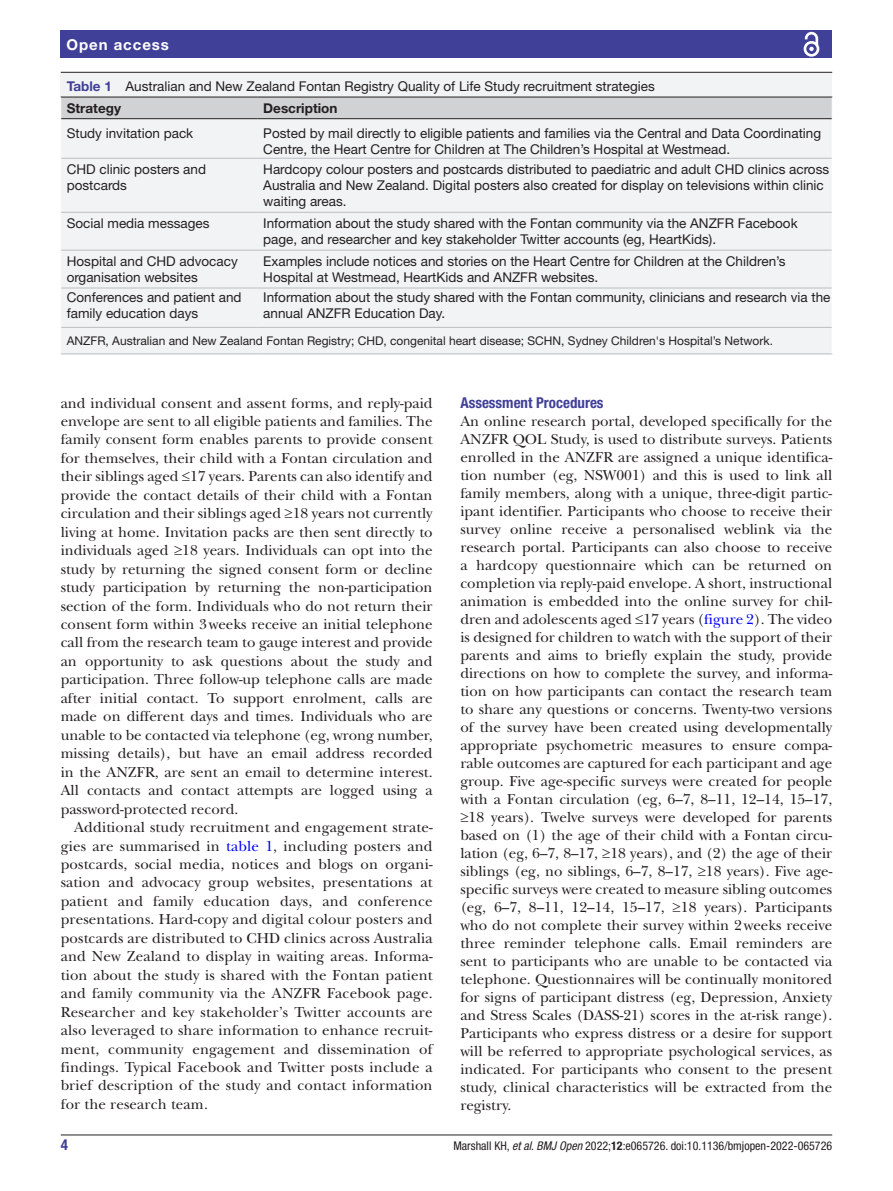
<style>
.page{position:relative;width:893px;height:1191px;background:#fff}
.page>*{position:absolute;margin:0;border:0;box-sizing:border-box;transform-origin:0 0}
.t1{font:15px/18px "New Baskerville";color:#231f20;text-align:justify}
.t2{font:700 condensed 15px "Helvetica Neue LT Std";color:#414099}
.t3{font:700 15px "Helvetica Neue LT Std";letter-spacing:.065em;color:#fff}
.t4{font:13.5px/16.2px "Helvetica Neue LT Std";color:#231f20}
.t5{font:700 13.5px "Helvetica Neue LT Std";color:#231f20}
.t6{font:12px "Helvetica Neue LT Std";color:#231f20}
.t7{font:condensed 12px "Helvetica Neue LT Std";color:#231f20}
.s1{font-weight:700;color:#414099}
.s2{font-weight:700}
.s3{color:#00f}
.s4{font-style:italic}
</style>
<div class="page">
<hr style="left:61px;top:1134px;width:771px;height:1px;background:#231f20">
<div style="left:61px;top:31px;width:771px;height:27px;background:#414099"></div>
<svg style="left:803px;top:31px;width:17px;height:26px"></svg>
<div style="left:61px;top:73px;width:771px;height:281px;background:#f2f3f4"></div>
<hr style="left:61px;top:72px;width:771px;height:1px;background:#231f20">
<hr style="left:61px;top:158px;width:196px;height:1px;background:#bcbdc0">
<hr style="left:257px;top:158px;width:575px;height:1px;background:#bcbdc0">
<hr style="left:61px;top:212px;width:196px;height:1px;background:#bcbdc0">
<hr style="left:257px;top:212px;width:575px;height:1px;background:#bcbdc0">
<hr style="left:61px;top:250px;width:196px;height:1px;background:#bcbdc0">
<hr style="left:257px;top:250px;width:575px;height:1px;background:#bcbdc0">
<hr style="left:61px;top:288px;width:196px;height:1px;background:#bcbdc0">
<hr style="left:257px;top:288px;width:575px;height:1px;background:#bcbdc0">
<hr style="left:257px;top:327px;width:575px;height:1px;background:#bcbdc0">
<hr style="left:61px;top:327px;width:196px;height:1px;background:#bcbdc0">
<hr style="left:61px;top:354px;width:196px;height:1px;background:#bcbdc0">
<hr style="left:257px;top:354px;width:575px;height:1px;background:#bcbdc0">
<svg style="left:60px;top:97px;width:773px;height:22px;background:#c6c7c9"></svg>
<p class="t3" style="left:66px;top:35px;width:104px">Open access</p>
<p class="t4" style="left:67px;top:75px;width:590px;line-height:22px"><span class="s1">Table 1</span> Australian and New Zealand Fontan Registry Quality of Life Study recruitment strategies<br><span class="s2">Strategy</span></p>
<p class="t5" style="left:263px;top:99px;width:76px">Description</p>
<p class="t4" style="left:67px;top:124px;width:128px">Study invitation pack</p>
<p class="t4" style="left:263px;top:124px;width:559px">Posted by mail directly to eligible patients and families via the Central and Data Coordinating<br>Centre, the Heart Centre for Children at The Children’s Hospital at Westmead.</p>
<p class="t4" style="left:67px;top:161px;width:141px">CHD clinic posters and postcards</p>
<p class="t4" style="left:263px;top:161px;width:567px">Hardcopy colour posters and postcards distributed to paediatric and adult CHD clinics across<br>Australia and New Zealand. Digital posters also created for display on televisions within clinic waiting areas.</p>
<p class="t4" style="left:67px;top:215px;width:144px">Social media messages</p>
<p class="t4" style="left:263px;top:215px;width:536px">Information about the study shared with the Fontan community via the ANZFR Facebook page, and researcher and key stakeholder Twitter accounts (eg, HeartKids).</p>
<p class="t4" style="left:67px;top:253px;width:173px">Hospital and CHD advocacy organisation websites</p>
<p class="t4" style="left:263px;top:253px;width:524px">Examples include notices and stories on the Heart Centre for Children at the Children’s<br>Hospital at Westmead, HeartKids and ANZFR websites.</p>
<p class="t4" style="left:67px;top:289px;width:176px">Conferences and patient and family education days</p>
<p class="t4" style="left:263px;top:289px;width:569px">Information about the study shared with the Fontan community, clinicians and research via the annual ANZFR Education Day.</p>
<p class="t6" style="left:67px;top:333px;width:708px">ANZFR, Australian and New Zealand Fontan Registry; CHD, congenital heart disease; SCHN, Sydney Children's Hospital’s Network.</p>
<p class="t1" style="left:61px;top:393px;width:373px;line-height:18.5px">and individual consent and assent forms, and reply-paid envelope are sent to all eligible patients and families. The family consent form enables parents to provide consent for themselves, their child with a Fontan circulation and their siblings aged ≤17 years. Parents can also identify and provide the contact details of their child with a Fontan circulation and their siblings aged ≥18 years not currently living at home. Invitation packs are then sent directly to individuals aged ≥18 years. Individuals can opt into the study by returning the signed consent form or decline study participation by returning the non-participation section of the form. Individuals who do not return their consent form within 3weeks receive an initial telephone call from the research team to gauge interest and provide an opportunity to ask questions about the study and participation. Three follow-up telephone calls are made after initial contact. To support enrolment, calls are made on different days and times. Individuals who are unable to be contacted via telephone (eg, wrong number, missing details), but have an email address recorded in the ANZFR, are sent an email to determine interest.<br>All contacts and contact attempts are logged using a password-protected record.</p>
<p class="t1" style="left:61px;top:818px;width:373px;line-height:18.5px;text-indent:14px">Additional study recruitment and engagement strate&shy;gies are summarised in <span class="s3">table 1</span>, including posters and postcards, social media, notices and blogs on organi&shy;sation and advocacy group websites, presentations at patient and family education days, and conference presentations. Hard-copy and digital colour posters and postcards are distributed to CHD clinics across Australia and New Zealand to display in waiting areas. Informa&shy;tion about the study is shared with the Fontan patient and family community via the ANZFR Facebook page.<br>Researcher and key stakeholder’s Twitter accounts are also leveraged to share information to enhance recruit&shy;ment, community engagement and dissemination of findings. Typical Facebook and Twitter posts include a brief description of the study and contact information for the research team.</p>
<p class="t2" style="left:460px;top:393px;width:145px">Assessment Procedures</p>
<p class="t1" style="left:460px;top:412px;width:373px">An online research portal, developed specifically for the ANZFR QOL Study, is used to distribute surveys. Patients enrolled in the ANZFR are assigned a unique identifica&shy;tion number (eg, NSW001) and this is used to link all family members, along with a unique, three-digit partic&shy;ipant identifier. Participants who choose to receive their survey online receive a personalised weblink via the research portal. Participants can also choose to receive a hardcopy questionnaire which can be returned on completion via reply-paid envelope. A short, instructional animation is embedded into the online survey for chil&shy;dren and adolescents aged ≤17 years (<span class="s3">figure 2</span>). The video is designed for children to watch with the support of their parents and aims to briefly explain the study, provide directions on how to complete the survey, and informa&shy;tion on how participants can contact the research team to share any questions or concerns. Twenty-two versions of the survey have been created using developmentally appropriate psychometric measures to ensure compa&shy;rable outcomes are captured for each participant and age group. Five age-specific surveys were created for people with a Fontan circulation (eg, 6–7, 8–11, 12–14, 15–17, ≥18 years). Twelve surveys were developed for parents based on (1) the age of their child with a Fontan circu&shy;lation (eg, 6–7, 8–17, ≥18 years), and (2) the age of their siblings (eg, no siblings, 6–7, 8–17, ≥18 years). Five age&shy;specific surveys were created to measure sibling outcomes (eg, 6–7, 8–11, 12–14, 15–17, ≥18 years). Participants who do not complete their survey within 2weeks receive three reminder telephone calls. Email reminders are sent to participants who are unable to be contacted via telephone. Questionnaires will be continually monitored for signs of participant distress (eg, Depression, Anxiety and Stress Scales (DASS-21) scores in the at-risk range).<br>Participants who express distress or a desire for support will be referred to appropriate psychological services, as indicated. For participants who consent to the present study, clinical characteristics will be extracted from the registry.</p>
<p class="t2" style="left:61px;top:1135px;width:9px">4</p>
<p class="t7" style="left:453px;top:1138px;width:380px">Marshall KH, <span class="s4">et al</span>. <span class="s4">BMJ Open</span> 2022;<span class="s2">12</span>:e065726. doi:10.1136/bmjopen-2022-065726</p>
</div>
